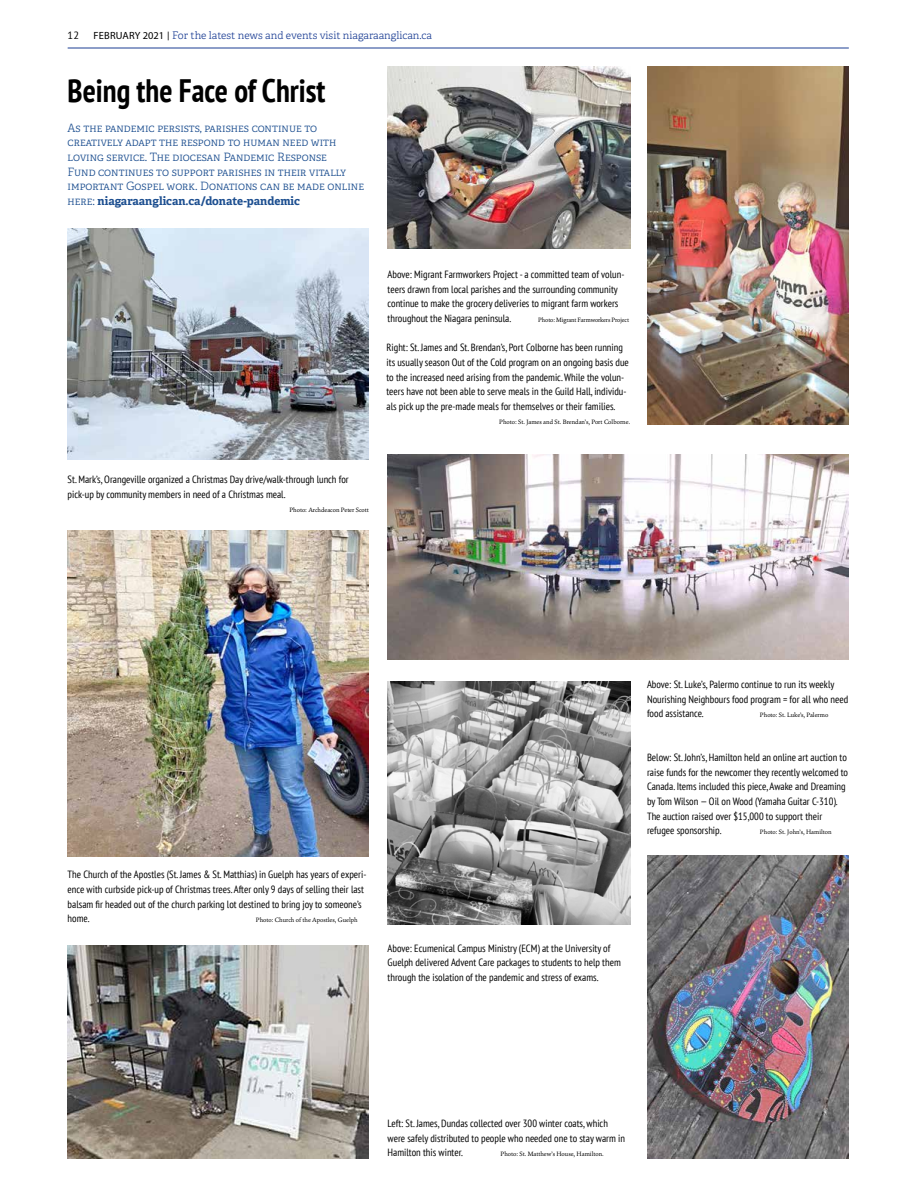
<style>
.page{position:relative;width:918px;height:1188px;background:#fff}
.page>*{position:absolute;margin:0;border:0;box-sizing:border-box;transform-origin:0 0}
.t1{font:700 condensed 32.4px "PT Sans";color:#000;scale:.95 1}
.t2{font:300 11.55px/14.7px "Adelle";color:#1d4f90}
.t3{font:condensed 10.5px/14.7px "PT Sans";color:#000}
.t4{font:300 10.5px "Adelle";color:#1c3e94}
.t5{font:10.5px "PT Sans";color:#000}
.t6{font:6.3px "Cala";color:#000}
.s1{font-family:"Myriad Pro";font-weight:400;color:#000}
.s2{font-family:"PT Sans";font-weight:400;color:#000}
.s3{font-weight:700}
</style>
<div class="page">
<hr style="left:68px;top:48px;width:781px;height:1px;background:#1c3e94">
<img style="left:68px;top:229px;width:301px;height:231px">
<img style="left:68px;top:530px;width:301px;height:326px">
<img style="left:388px;top:67px;width:242px;height:182px">
<img style="left:388px;top:455px;width:461px;height:204px">
<img style="left:647px;top:856px;width:202px;height:303px">
<img style="left:68px;top:945px;width:301px;height:214px">
<img style="left:647px;top:67px;width:202px;height:357px">
<img style="left:388px;top:682px;width:242px;height:243px">
<p class="t5" style="left:68px;top:29px;width:13px">12</p>
<p class="t4" style="left:93px;top:29px;width:340px"><span class="s1">FEBRUARY 2021</span> <span class="s2">|</span> For the latest news and events visit niagaraanglican.ca</p>
<h1 class="t1" style="left:68px;top:70px;width:273px">Being the Face of Christ</h1>
<p class="t2" style="left:68px;top:120px;width:298px">As the pandemic persists, parishes continue to creatively adapt the respond to human need with loving service. The diocesan Pandemic Response<br>Fund continues to support parishes in their vitally important Gospel work. Donations can be made online here: <span class="s3">niagaraanglican.ca/donate-pandemic</span></p>
<p class="t3" style="left:388px;top:267px;width:238px">Above: Migrant Farmworkers Project - a committed team of volun&shy;teers drawn from local parishes and the surrounding community continue to make the grocery deliveries to migrant farm workers throughout the Niagara peninsula.</p>
<p class="t6" style="left:538px;top:316px;width:92px">Photo: Migrant Farmworkers Project</p>
<p class="t3" style="left:387px;top:340px;width:244px">Right: St. James and St. Brendan’s, Port Colborne has been running its usually season Out of the Cold program on an ongoing basis due to the increased need arising from the pandemic. While the volun&shy;teers have not been able to serve meals in the Guild Hall, individu&shy;als pick up the pre-made meals for themselves or their families.</p>
<p class="t6" style="left:499px;top:418px;width:133px">Photo: St. James and St. Brendan’s, Port Colborne.</p>
<p class="t3" style="left:68px;top:472px;width:283px">St. Mark’s, Orangeville organized a Christmas Day drive/walk-through lunch for pick-up by community members in need of a Christmas meal.</p>
<p class="t6" style="left:289px;top:506px;width:81px">Photo: Archdeacon Peter Scott</p>
<p class="t3" style="left:68px;top:867px;width:300px">The Church of the Apostles (St. James &amp; St. Matthias) in Guelph has years of experi&shy;ence with curbside pick-up of Christmas trees. After only 9 days of selling their last balsam fir headed out of the church parking lot destined to bring joy to someone’s home.</p>
<p class="t6" style="left:256px;top:916px;width:103px">Photo: Church of the Apostles, Guelph</p>
<p class="t3" style="left:388px;top:940px;width:235px">Above: Ecumenical Campus Ministry (ECM) at the University of<br>Guelph delivered Advent Care packages to students to help them through the isolation of the pandemic and stress of exams.</p>
<p class="t3" style="left:647px;top:677px;width:203px">Above: St. Luke’s, Palermo continue to run its weekly<br>Nourishing Neighbours food program = for all who need food assistance.</p>
<p class="t6" style="left:760px;top:711px;width:70px">Photo: St. Luke’s, Palermo</p>
<p class="t3" style="left:647px;top:750px;width:203px">Below: St. John’s, Hamilton held an online art auction to raise funds for the newcomer they recently welcomed to Canada. Items included this piece, Awake and Dreaming by Tom Wilson — Oil on Wood (Yamaha Guitar C-310).<br>The auction raised over $15,000 to support their refugee sponsorship.</p>
<p class="t6" style="left:760px;top:828px;width:73px">Photo: St. John’s, Hamilton</p>
<p class="t3" style="left:388px;top:1116px;width:239px">Left: St. James, Dundas collected over 300 winter coats, which were safely distributed to people who needed one to stay warm in<br>Hamilton this winter.</p>
<p class="t6" style="left:501px;top:1150px;width:105px">Photo: St. Matthew’s House, Hamilton.</p>
</div>
